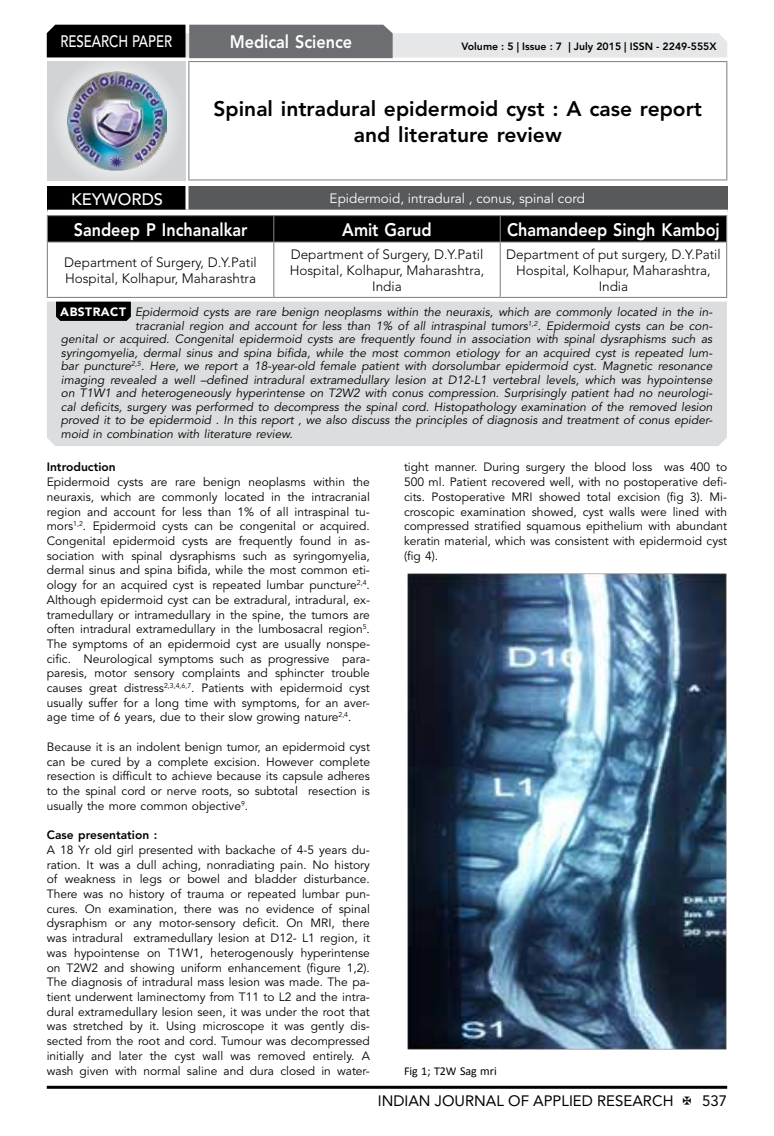
<style>
.page{position:relative;width:774px;height:1136px;background:#fff}
.page>*{position:absolute;margin:0;border:0;box-sizing:border-box;transform-origin:0 0}
.t1{font:800 21px/26.2px "Avenir LT Std";color:#000;text-align:center}
.t2{font:800 18px "Avenir LT Std";color:#fff;scale:.9 1}
.t3{font:500 16.5px "Avenir LT Std";color:#fff;scale:.8 1}
.t4{font:500 16.5px "Avenir LT Std";color:#fff}
.t5{font:15px "Avenir LT Std";color:#000}
.t6{font:300 13.5px/16.2px "Avenir LT Std";color:#000;text-align:center}
.t7{font:13.5px "Avenir LT Std";color:#fff}
.t8{font:12px/14.7px "Avenir LT Std";color:#000;text-align:justify}
.t9{font:italic 12px "Avenir LT Std";color:#000}
.t10{font:800 12px "Avenir LT Std";color:#000}
.t11{font:12px "Calibri";color:#000}
.t12{font:800 10.5px "Avenir LT Std";color:#000}
.s1{font-weight:900;font-style:normal;color:#fff}
</style>
<div class="page">
<hr style="left:47px;top:1085px;width:680px;height:3px;background:#000">
<div style="left:48px;top:62px;width:137px;height:118px;background:linear-gradient(to right,#d9dadb,#d9dadb)"></div>
<img style="left:68px;top:71px;width:99px;height:100px">
<svg style="left:47px;top:25px;width:680px;height:33px;background:#979899"></svg>
<hr style="left:188px;top:61px;width:539px;height:1px;background:#808285">
<hr style="left:188px;top:62px;width:1px;height:117px;background:#808285">
<hr style="left:726px;top:62px;width:1px;height:117px;background:#808285">
<hr style="left:188px;top:179px;width:539px;height:1px;background:#808285">
<hr style="left:47px;top:215px;width:227px;height:1px;background:#808285">
<hr style="left:274px;top:215px;width:226px;height:1px;background:#808285">
<hr style="left:500px;top:215px;width:227px;height:1px;background:#808285">
<div style="left:47px;top:216px;width:680px;height:25px;background:#000"></div>
<hr style="left:47px;top:241px;width:227px;height:1px;background:#808285">
<hr style="left:47px;top:242px;width:1px;height:55px;background:#808285">
<hr style="left:274px;top:241px;width:226px;height:1px;background:#808285">
<hr style="left:273px;top:242px;width:1px;height:55px;background:#808285">
<hr style="left:500px;top:241px;width:227px;height:1px;background:#808285">
<hr style="left:500px;top:242px;width:1px;height:55px;background:#808285">
<hr style="left:726px;top:242px;width:1px;height:55px;background:#808285">
<hr style="left:47px;top:297px;width:227px;height:1px;background:#808285">
<hr style="left:274px;top:297px;width:226px;height:1px;background:#808285">
<hr style="left:500px;top:297px;width:227px;height:1px;background:#808285">
<div style="left:47px;top:186px;width:140px;height:25px;background:#000"></div>
<div style="left:187px;top:186px;width:541px;height:25px;background:#58595b"></div>
<hr style="left:185px;top:186px;width:3px;height:24px;background:#fff">
<hr style="left:47px;top:210px;width:140px;height:3px;background:#fff">
<hr style="left:187px;top:210px;width:541px;height:3px;background:#fff">
<div style="left:47px;top:301px;width:680px;height:145px;background:#dcddde"></div>
<svg style="left:56px;top:301px;width:75px;height:20px"></svg>
<img style="left:407px;top:573px;width:320px;height:476px">
<h3 class="t3" style="left:60px;top:32px;width:139px">RESEARCH PAPER</h3>
<h2 class="t2" style="left:230px;top:31px;width:138px">Medical Science</h2>
<p class="t12" style="left:461px;top:41px;width:257px">Volume : 5 | Issue : 7 | July 2015 | ISSN - 2249-555X</p>
<h1 class="t1" style="left:214px;top:95px;width:490px">Spinal intradural epidermoid cyst : A case report and literature review</h1>
<h3 class="t4" style="left:71px;top:189px;width:94px">KEYWORDS</h3>
<p class="t7" style="left:330px;top:190px;width:257px">Epidermoid, intradural , conus, spinal cord</p>
<h2 class="t2" style="left:74px;top:219px;width:195px">Sandeep P Inchanalkar</h2>
<h2 class="t2" style="left:342px;top:219px;width:101px">Amit Garud</h2>
<h2 class="t2" style="left:507px;top:219px;width:238px">Chamandeep Singh Kamboj</h2>
<p class="t6" style="left:64px;top:254px;width:194px;text-align:left">Department of Surgery, D.Y.Patil<br>Hospital, Kolhapur, Maharashtra</p>
<p class="t6" style="left:290px;top:246px;width:196px">Department of Surgery, D.Y.Patil<br>Hospital, Kolhapur, Maharashtra,<br>India</p>
<p class="t6" style="left:506px;top:246px;width:216px">Department of put surgery, D.Y.Patil<br>Hospital, Kolhapur, Maharashtra,<br>India</p>
<p class="t9" style="left:60px;top:305px;width:654px"><span class="s1">ABSTRACT</span> Epidermoid cysts are rare benign neoplasms within the neuraxis, which are commonly located in the in-</p>
<p class="t9" style="left:135px;top:318px;width:579px">tracranial region and account for less than 1% of all intraspinal tumors<sup>1,2</sup>. Epidermoid cysts can be con-</p>
<p class="t9" style="left:61px;top:332px;width:653px">genital or acquired. Congenital epidermoid cysts are frequently found in association with spinal dysraphisms such as</p>
<p class="t9" style="left:61px;top:345px;width:653px">syringomyelia, dermal sinus and spina bifida, while the most common etiology for an acquired cyst is repeated lum-</p>
<p class="t9" style="left:61px;top:359px;width:653px">bar puncture<sup>2,5</sup>. Here, we report a 18-year-old female patient with dorsolumbar epidermoid cyst. Magnetic resonance</p>
<p class="t9" style="left:61px;top:372px;width:653px">imaging revealed a well –defined intradural extramedullary lesion at D12-L1 vertebral levels, which was hypointense</p>
<p class="t9" style="left:61px;top:386px;width:653px">on T1W1 and heterogeneously hyperintense on T2W2 with conus compression. Surprisingly patient had no neurologi-</p>
<p class="t9" style="left:61px;top:399px;width:653px">cal deficits, surgery was performed to decompress the spinal cord. Histopathology examination of the removed lesion</p>
<p class="t9" style="left:61px;top:413px;width:653px">proved it to be epidermoid . In this report , we also discuss the principles of diagnosis and treatment of conus epider-</p>
<p class="t9" style="left:61px;top:426px;width:233px">moid in combination with literature review.</p>
<p class="t10" style="left:47px;top:460px;width:70px">Introduction</p>
<p class="t8" style="left:47px;top:475px;width:325px">Epidermoid cysts are rare benign neoplasms within the neuraxis, which are commonly located in the intracranial region and account for less than 1% of all intraspinal tu&shy;mors<sup>1,2</sup>. Epidermoid cysts can be congenital or acquired.<br>Congenital epidermoid cysts are frequently found in as&shy;sociation with spinal dysraphisms such as syringomyelia, dermal sinus and spina bifida, while the most common eti&shy;ology for an acquired cyst is repeated lumbar puncture<sup>2,4</sup>.<br>Although epidermoid cyst can be extradural, intradural, ex&shy;tramedullary or intramedullary in the spine, the tumors are often intradural extramedullary in the lumbosacral region<sup>5</sup>.<br>The symptoms of an epidermoid cyst are usually nonspe&shy;cific. Neurological symptoms such as progressive para&shy;paresis, motor sensory complaints and sphincter trouble causes great distress<sup>2,3,4,6,7</sup>. Patients with epidermoid cyst usually suffer for a long time with symptoms, for an aver&shy;age time of 6 years, due to their slow growing nature<sup>2,4</sup>.</p>
<p class="t8" style="left:47px;top:739px;width:325px">Because it is an indolent benign tumor, an epidermoid cyst can be cured by a complete excision. However complete resection is difficult to achieve because its capsule adheres to the spinal cord or nerve roots, so subtotal resection is usually the more common objective<sup>9</sup>.</p>
<p class="t10" style="left:47px;top:827px;width:112px">Case presentation :</p>
<p class="t8" style="left:47px;top:842px;width:325px">A 18 Yr old girl presented with backache of 4-5 years du&shy;ration. It was a dull aching, nonradiating pain. No history of weakness in legs or bowel and bladder disturbance.<br>There was no history of trauma or repeated lumbar pun&shy;cures. On examination, there was no evidence of spinal dysraphism or any motor-sensory deficit. On MRI, there was intradural extramedullary lesion at D12- L1 region, it was hypointense on T1W1, heterogenously hyperintense on T2W2 and showing uniform enhancement (figure 1,2).<br>The diagnosis of intradural mass lesion was made. The pa&shy;tient underwent laminectomy from T11 to L2 and the intra&shy;dural extramedullary lesion seen, it was under the root that was stretched by it. Using microscope it was gently dis&shy;sected from the root and cord. Tumour was decompressed initially and later the cyst wall was removed entirely. A wash given with normal saline and dura closed in water-</p>
<p class="t8" style="left:404px;top:460px;width:325px">tight manner. During surgery the blood loss was 400 to 500 ml. Patient recovered well, with no postoperative defi&shy;cits. Postoperative MRI showed total excision (fig 3). Mi&shy;croscopic examination showed, cyst walls were lined with compressed stratified squamous epithelium with abundant keratin material, which was consistent with epidermoid cyst (fig 4).</p>
<p class="t11" style="left:404px;top:1062px;width:94px">Fig 1; T2W Sag mri</p>
<p class="t5" style="left:378px;top:1091px;width:297px">INDIAN JOURNAL OF APPLIED RESEARCH</p>
<p class="t5" style="left:702px;top:1091px;width:27px">537</p>
</div>
